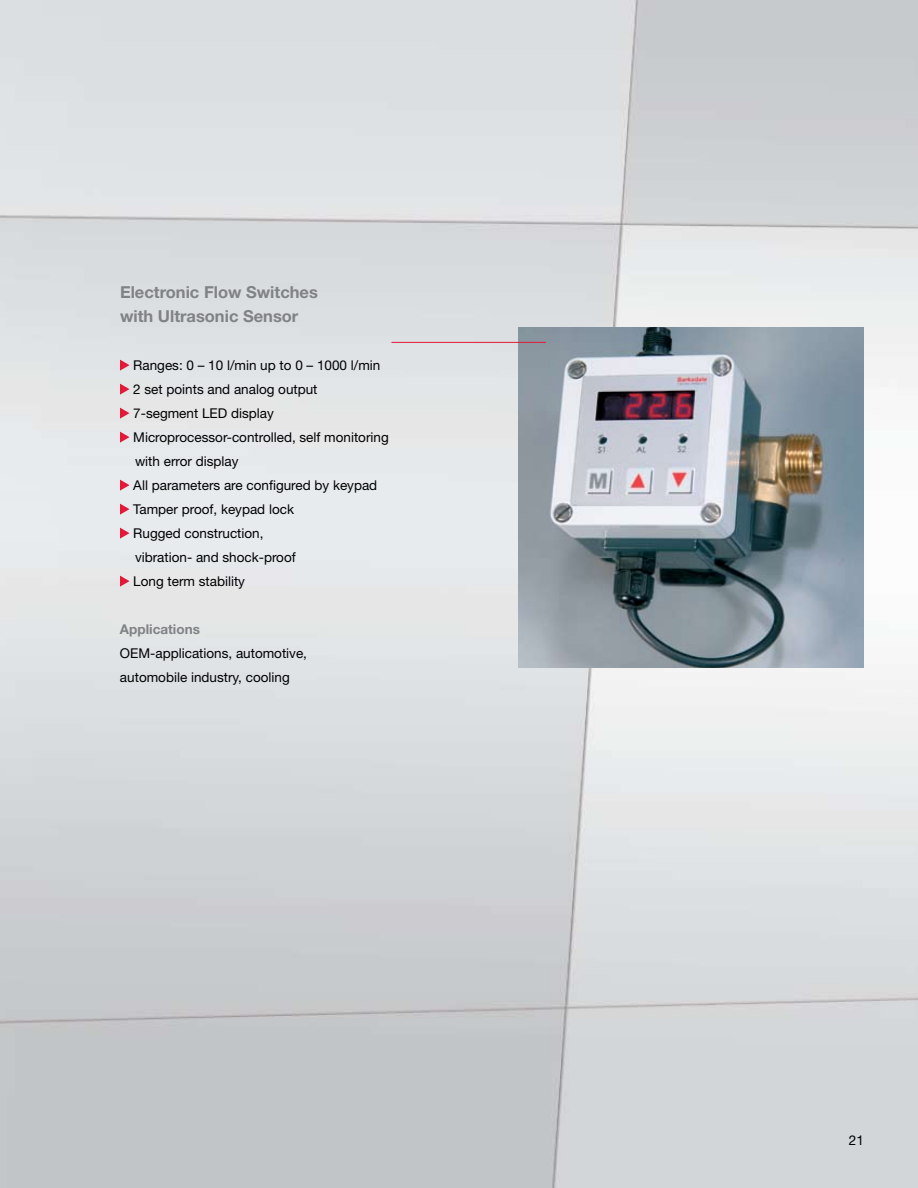
<style>
.page{position:relative;width:918px;height:1188px;background:#fff}
.page>*{position:absolute;margin:0;border:0;box-sizing:border-box;transform-origin:0 0}
.t1{font:700 16.5px/24px "Helvetica Neue";color:#808285}
.t2{font:13.5px/24px "Helvetica Neue";color:#000}
.t3{font:700 13.5px "Helvetica Neue";color:#808285}
</style>
<div class="page">
<svg style="left:120px;top:360px;width:10px;height:11px"></svg>
<svg style="left:120px;top:384px;width:10px;height:11px"></svg>
<svg style="left:120px;top:408px;width:10px;height:11px"></svg>
<svg style="left:120px;top:432px;width:10px;height:11px"></svg>
<svg style="left:120px;top:480px;width:10px;height:11px"></svg>
<svg style="left:120px;top:504px;width:10px;height:11px"></svg>
<svg style="left:120px;top:528px;width:10px;height:11px"></svg>
<svg style="left:120px;top:576px;width:10px;height:11px"></svg>
<img style="left:518px;top:327px;width:346px;height:341px">
<hr style="left:392px;top:342px;width:154px;height:1px;background:#e31937">
<p class="t1" style="left:120px;top:280px;width:199px">Electronic Flow Switches with Ultrasonic Sensor</p>
<p class="t2" style="left:133px;top:353px;width:257px">Ranges: 0 – 10 l/min up to 0 – 1000 l/min<br>2 set points and analog output<br>7-segment LED display<br>Microprocessor-controlled, self monitoring with error display<br>All parameters are configured by keypad<br>Tamper proof, keypad lock<br>Rugged construction,<br>vibration- and shock-proof<br>Long term stability</p>
<p class="t3" style="left:120px;top:621px;width:81px">Applications</p>
<p class="t2" style="left:120px;top:641px;width:189px">OEM-applications, automotive, automobile industry, cooling</p>
<p class="t2" style="left:849px;top:1128px;width:17px">21</p>
</div>
